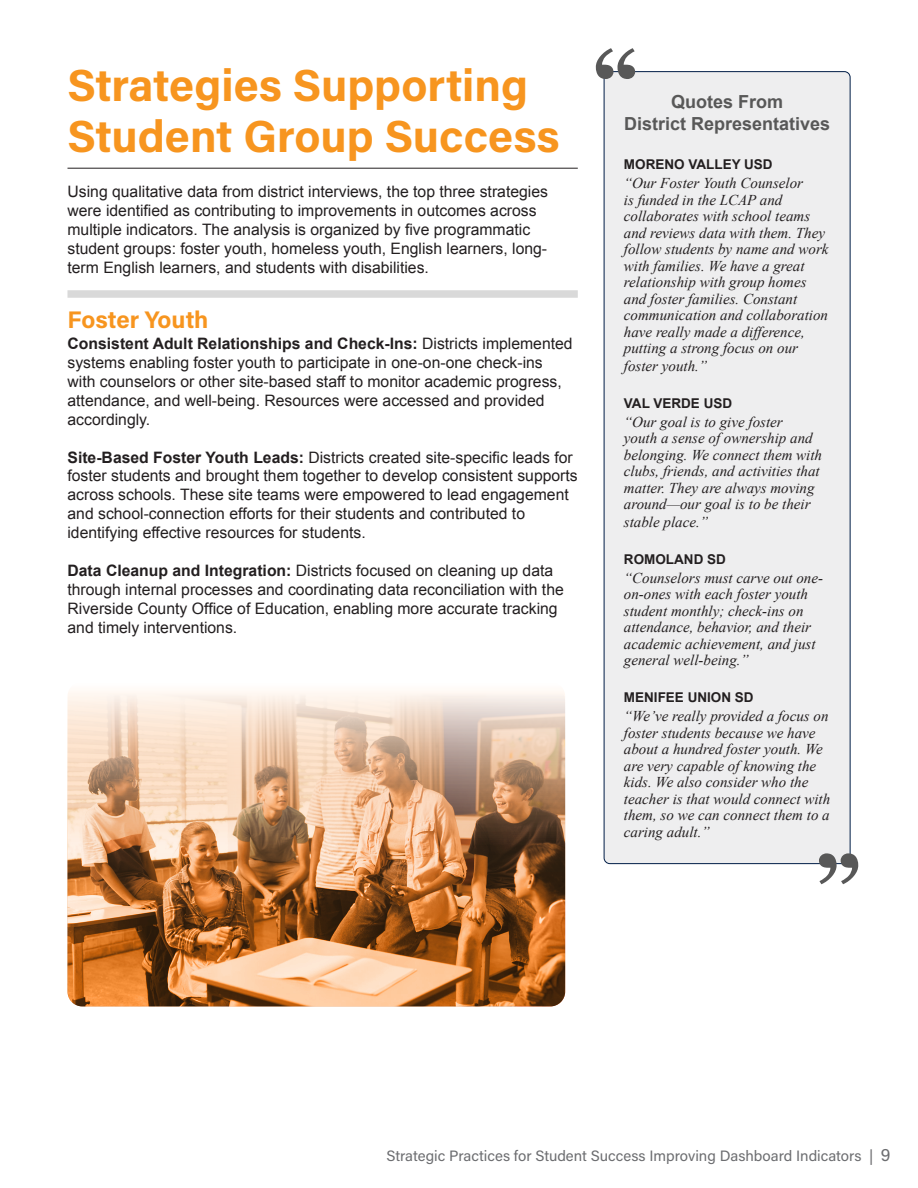
<style>
.page{position:relative;width:918px;height:1188px;background:#fff}
.page>*{position:absolute;margin:0;border:0;box-sizing:border-box;transform-origin:0 0}
.t1{font:700 90px "Georgia";color:#585858}
.t2{font:700 45px/51px "Acumin Pro";color:#f7951f}
.t3{font:700 24px "Acumin Pro";color:#f7951f}
.t4{font:700 18px/21.6px "Arial";color:#585858;text-align:center}
.t5{font:15.75px/18.9px "Arial";color:#231f20}
.Quotes{font:italic 15px/16.5px "Times New Roman";color:#231f20}
.t6{font:15px "Acumin Pro";color:#6c6d70}
.Quotes_headers{font:700 13.5px "Arial";color:#231f20}
.s1{font-weight:700}
.s2{font-size:18px}
</style>
<div class="page">
<div style="left:604px;top:72px;width:246px;height:792px;background:#eeeeef;border-radius:6px"></div>
<div style="left:604px;top:71px;width:246px;height:793px;border:1px solid #001d47;border-radius:6px"></div>
<div style="left:68px;top:290px;width:510px;height:8px;background:#d9d9d9"></div>
<hr style="left:68px;top:168px;width:510px;height:1px;background:#231f20">
<div style="left:68px;top:681px;width:497px;height:325px;background:#fffbf7;border-radius:15px"></div>
<img style="left:68px;top:694px;width:497px;height:312px">
<h2 class="t2" style="left:68px;top:57px;width:494px">Strategies Supporting<br>Student Group Success</h2>
<p class="t5" style="left:68px;top:183px;width:482px">Using qualitative data from district interviews, the top three strategies were identified as contributing to improvements in outcomes across multiple indicators. The analysis is organized by five programmatic student groups: foster youth, homeless youth, English learners, long&shy;term English learners, and students with disabilities.</p>
<h3 class="t3" style="left:68px;top:302px;width:143px">Foster Youth</h3>
<p class="t5" style="left:68px;top:334px;width:507px"><span class="s1">Consistent Adult Relationships and Check-Ins:</span> Districts implemented systems enabling foster youth to participate in one-on-one check-ins with counselors or other site-based staff to monitor academic progress, attendance, and well-being. Resources were accessed and provided accordingly.</p>
<p class="t5" style="left:68px;top:448px;width:512px"><span class="s1">Site-Based Foster Youth Leads:</span> Districts created site-specific leads for foster students and brought them together to develop consistent supports across schools. These site teams were empowered to lead engagement and school-connection efforts for their students and contributed to identifying effective resources for students.</p>
<p class="t5" style="left:68px;top:561px;width:498px"><span class="s1">Data Cleanup and Integration:</span> Districts focused on cleaning up data through internal processes and coordinating data reconciliation with the Riverside County Office of Education, enabling more accurate tracking and timely interventions.</p>
<p class="t1" style="left:593px;top:16px;width:48px">“</p>
<h3 class="t4" style="left:624px;top:92px;width:208px">Quotes From<br>District Representatives</h3>
<p class="Quotes_headers" style="left:624px;top:155px;width:150px">MORENO VALLEY USD</p>
<p class="Quotes" style="left:624px;top:175px;width:206px">“Our Foster Youth Counselor<br>is funded in the LCAP and collaborates with school teams and reviews data with them. They follow students by name and work with families. We have a great relationship with group homes and foster families. Constant communication and collaboration have really made a difference, putting a strong focus on our</p>
<p class="Quotes" style="left:624px;top:358px;width:85px">foster youth.”</p>
<p class="Quotes_headers" style="left:624px;top:394px;width:110px">VAL VERDE USD</p>
<p class="Quotes" style="left:624px;top:413px;width:200px">“Our goal is to give foster<br>youth a sense of ownership and belonging. We connect them with clubs, friends, and activities that matter. They are always moving around—our goal is to be their</p>
<p class="Quotes" style="left:624px;top:514px;width:86px">stable place.”</p>
<p class="Quotes_headers" style="left:624px;top:550px;width:103px">ROMOLAND SD</p>
<p class="Quotes" style="left:624px;top:569px;width:201px">“Counselors must carve out one&shy;on-ones with each foster youth student monthly; check-ins on attendance, behavior, and their academic achievement, and just general well-being.”</p>
<p class="Quotes_headers" style="left:624px;top:688px;width:131px">MENIFEE UNION SD</p>
<p class="Quotes" style="left:624px;top:707px;width:208px">“We’ve really provided a focus on foster students because we have about a hundred foster youth. We are very capable of knowing the kids. We also consider who the teacher is that would connect with them, so we can connect them to a caring adult.”</p>
<h1 class="t1" style="left:815px;top:822px;width:48px">”</h1>
<p class="t6" style="left:387px;top:1145px;width:506px">Strategic Practices for Student Success Improving Dashboard Indicators | <span class="s2">9</span></p>
</div>
